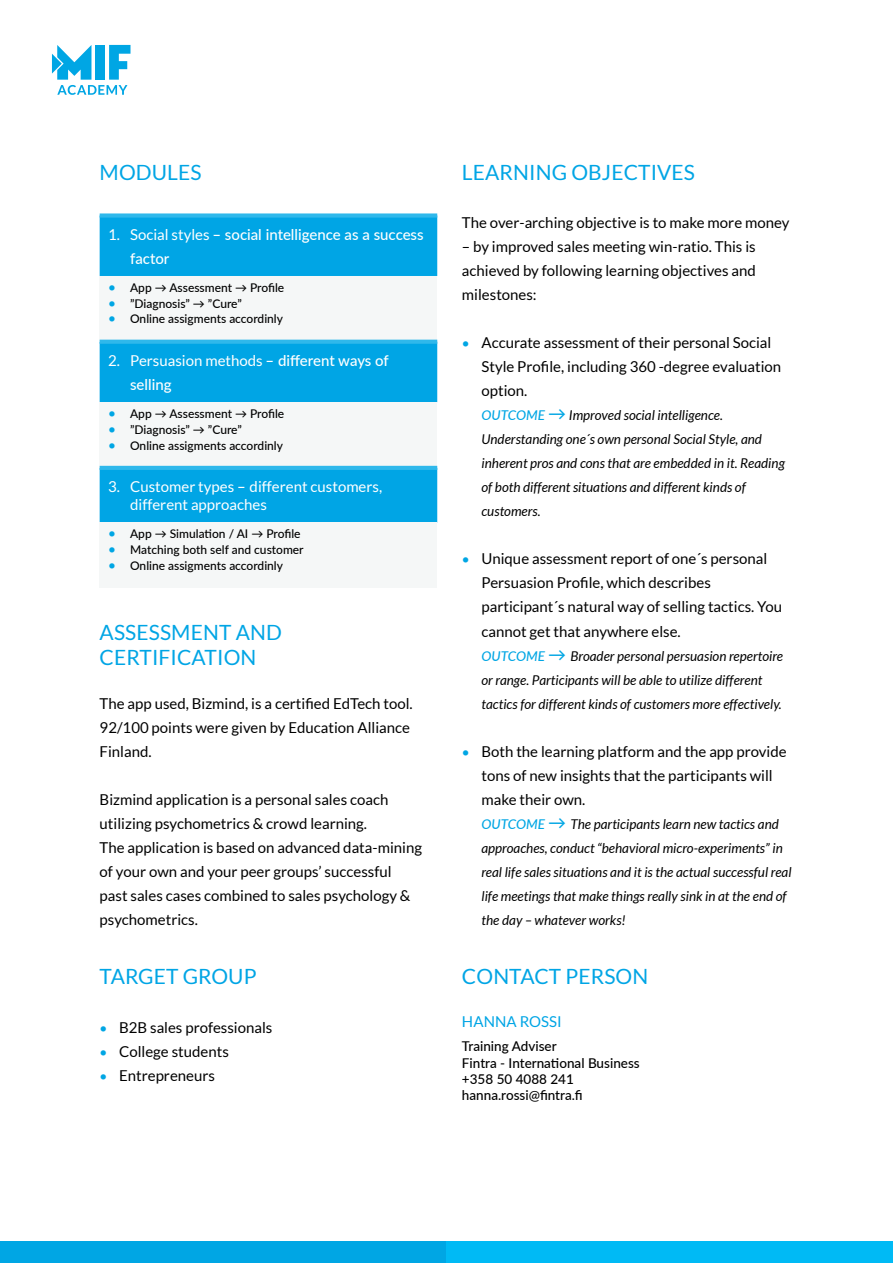
<style>
.page{position:relative;width:893px;height:1263px;background:#fff}
.page>*{position:absolute;margin:0;border:0;box-sizing:border-box;transform-origin:0 0}
.t1{font:21px/25.2px "Lato";letter-spacing:.005em;color:#00a5e5}
.t2{font:15px/24px "Lato";color:#000}
.t3{font:500 15px/24px "Lato";color:#fff}
.t4{font:15px/18.3px "Lato";color:#fff}
.t5{font:15px "Lato";letter-spacing:.005em;color:#00a5e5}
.t6{font:italic 13.5px/24px "Lato";color:#000}
.t7{font:500 13.5px/16.2px "Lato";color:#000}
.t8{font:500 12px "Lato";color:#000}
.s1{font-weight:400}
.s2{font-size:13.5px;color:#00a6e4}
.s3{font-weight:500}
.s4{font-weight:500;font-size:13.5px;color:#00a6e4}
.s5{font-weight:500;color:#00a6e4}
.s6{font-weight:500;font-style:normal;font-size:18px;color:#00a6e4}
</style>
<div class="page">
<svg style="left:52px;top:45px;width:79px;height:50px"></svg>
<div style="left:100px;top:218px;width:337px;height:304px;background:#00a5e5"></div>
<div style="left:100px;top:276px;width:337px;height:66px;background:#f5f7f7"></div>
<div style="left:100px;top:402px;width:337px;height:66px;background:#f5f7f7"></div>
<div style="left:100px;top:523px;width:337px;height:65px;background:#f5f7f7"></div>
<div style="left:100px;top:213px;width:337px;height:5px;background:#2fb8eb"></div>
<hr style="left:100px;top:340px;width:337px;height:4px;background:#2fb8eb">
<hr style="left:100px;top:466px;width:337px;height:4px;background:#2fb8eb">
<div style="left:0;top:1242px;width:446px;height:21px;background:#00a6e4"></div>
<div style="left:446px;top:1242px;width:447px;height:21px;background:#00baf5"></div>
<p class="t1" style="left:100px;top:160px;width:103px">MODULES</p>
<p class="t3" style="left:130px;top:222px;width:295px;text-indent:-22px"><span class="s1">1. Social styles</span> – social intelligence as a success factor</p>
<p class="t8" style="left:108px;top:279px;width:178px"><span class="s2">•</span> App → Assessment → Profile</p>
<p class="t8" style="left:108px;top:295px;width:135px"><span class="s2">•</span> ”Diagnosis” → ”Cure”</p>
<p class="t8" style="left:108px;top:310px;width:176px"><span class="s2">•</span> Online assigments accordinly</p>
<p class="t3" style="left:130px;top:348px;width:260px;text-indent:-22px"><span class="s1">2. Persuasion methods</span> – different ways of selling</p>
<p class="t8" style="left:108px;top:405px;width:178px"><span class="s2">•</span> App → Assessment → Profile</p>
<p class="t8" style="left:108px;top:421px;width:135px"><span class="s2">•</span> ”Diagnosis” → ”Cure”</p>
<p class="t8" style="left:108px;top:437px;width:176px"><span class="s2">•</span> Online assigments accordinly</p>
<p class="t4" style="left:130px;top:477px;width:254px;text-indent:-22px">3. Customer types <span class="s3">–</span> different customers, different approaches</p>
<p class="t8" style="left:108px;top:525px;width:194px"><span class="s2">•</span> App → Simulation / AI → Profile</p>
<p class="t8" style="left:108px;top:541px;width:197px"><span class="s2">•</span> Matching both self and customer</p>
<p class="t8" style="left:108px;top:557px;width:176px"><span class="s2">•</span> Online assigments accordinly</p>
<p class="t1" style="left:100px;top:619px;width:184px">ASSESSMENT AND<br>CERTIFICATION</p>
<p class="t2" style="left:100px;top:691px;width:315px">The app used, Bizmind, is a certified EdTech tool.<br>92/100 points were given by Education Alliance<br>Finland.</p>
<p class="t2" style="left:100px;top:787px;width:290px">Bizmind application is a personal sales coach utilizing psychometrics &amp; crowd learning.</p>
<p class="t2" style="left:100px;top:835px;width:324px">The application is based on advanced data-mining of your own and your peer groups’ successful past sales cases combined to sales psychology &amp; psychometrics.</p>
<p class="t1" style="left:100px;top:964px;width:158px">TARGET GROUP</p>
<p class="t2" style="left:100px;top:1016px;width:174px"><span class="s4">•</span> B2B sales professionals</p>
<p class="t2" style="left:100px;top:1040px;width:131px"><span class="s4">•</span> College students</p>
<p class="t2" style="left:100px;top:1064px;width:117px"><span class="s4">•</span> Entrepreneurs</p>
<p class="t1" style="left:462px;top:160px;width:235px">LEARNING OBJECTIVES</p>
<p class="t2" style="left:462px;top:211px;width:329px">The over-arching objective is to make more money</p>
<p class="t2" style="left:462px;top:235px;width:295px;text-align:justify">– by improved sales meeting win-ratio. This is achieved by following learning objectives and milestones:</p>
<p class="t2" style="left:481px;top:331px;width:301px;text-indent:-20px"><span class="s4">•</span> Accurate assessment of their personal Social<br>Style Profile, including 360 -degree evaluation option.</p>
<p class="t6" style="left:481px;top:404px;width:305px"><span class="s5">OUTCOME</span> <span class="s6">→</span> Improved social intelligence.<br>Understanding one´s own personal Social Style, and inherent pros and cons that are embedded in it. Reading of both different situations and different kinds of customers.</p>
<p class="t2" style="left:481px;top:547px;width:302px;text-indent:-20px"><span class="s4">•</span> Unique assessment report of one´s personal Persuasion Profile, which describes participant´s natural way of selling tactics. You cannot get that anywhere else.</p>
<p class="t6" style="left:481px;top:644px;width:303px"><span class="s5">OUTCOME</span> <span class="s6">→</span> Broader personal persuasion repertoire or range. Participants will be able to utilize different tactics for different kinds of customers more effectively.</p>
<p class="t2" style="left:481px;top:739px;width:307px;text-indent:-20px"><span class="s4">•</span> Both the learning platform and the app provide tons of new insights that the participants will make their own.</p>
<p class="t6" style="left:481px;top:812px;width:312px"><span class="s5">OUTCOME</span> <span class="s6">→</span> The participants learn new tactics and approaches, conduct “behavioral micro-experiments” in real life sales situations and it is the actual successful real life meetings that make things really sink in at the end of the day – whatever works!</p>
<p class="t1" style="left:462px;top:964px;width:188px">CONTACT PERSON</p>
<p class="t5" style="left:462px;top:1014px;width:101px">HANNA ROSSI</p>
<p class="t7" style="left:462px;top:1038px;width:96px">Training Adviser</p>
<p class="t7" style="left:462px;top:1054px;width:179px">Fintra - International Business +358 50 4088 241</p>
<p class="t7" style="left:462px;top:1086px;width:122px">hanna.rossi@fintra.fi</p>
</div>
